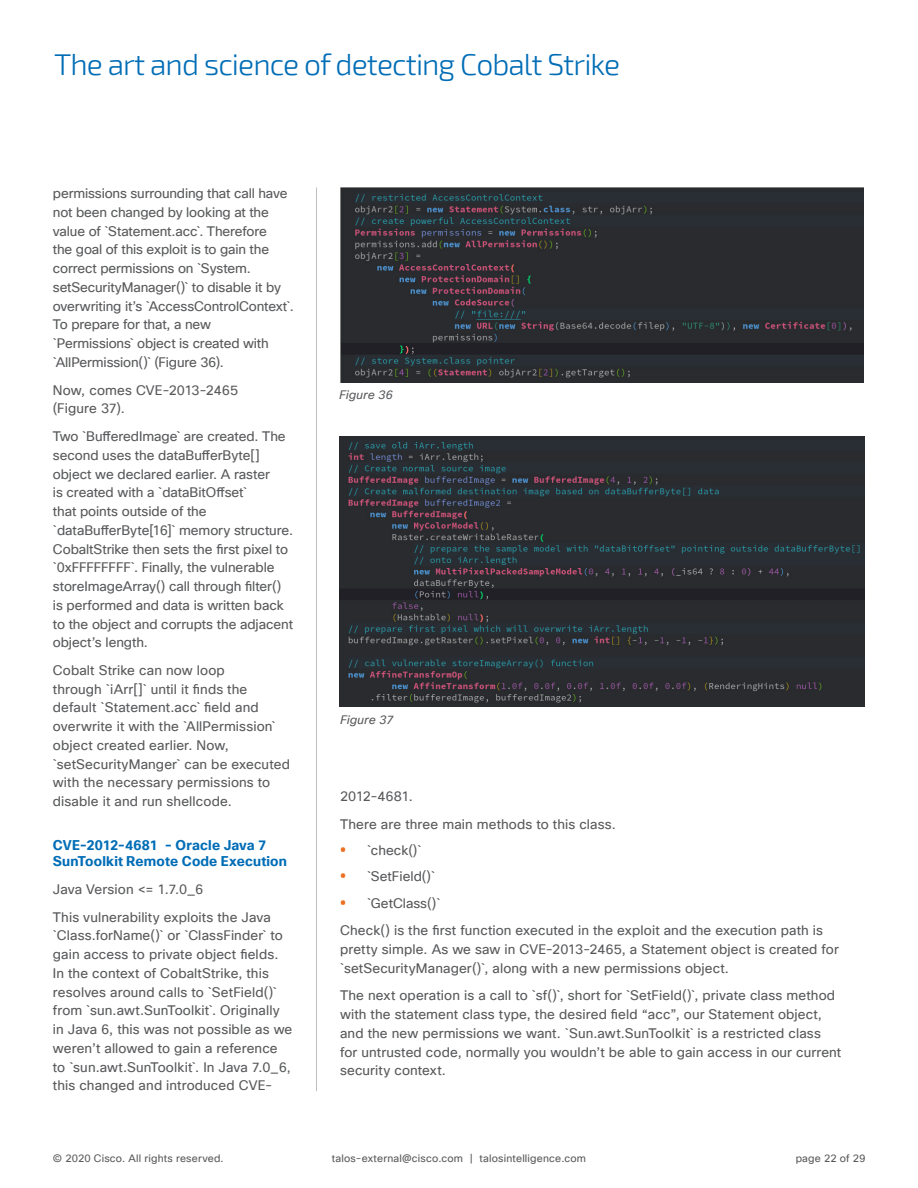
<style>
.page{position:relative;width:918px;height:1188px;background:#fff}
.page>*{position:absolute;margin:0;border:0;box-sizing:border-box;transform-origin:0 0}
.t1{font:300 30px "Exo 2";letter-spacing:-.03em;color:#006db6}
.t2{font:13.5px/18.8px "Cisco Sans TT";letter-spacing:.005em;color:#58595b}
.t3{font:700 13.5px/16.5px "Cisco Sans Global";letter-spacing:.015em;color:#006db6}
.t4{font:italic 12px "Cisco Sans TT";letter-spacing:.015em;color:#58595b}
.t5{font:10.5px "Cisco Sans TT";letter-spacing:.02em;color:#58595b}
.s1{font-family:"Noto Serif";font-weight:700;font-size:15px;color:#eb7024}
</style>
<div class="page">
<img style="left:340px;top:188px;width:524px;height:194px">
<img style="left:339px;top:437px;width:525px;height:270px">
<hr style="left:316px;top:188px;width:1px;height:903px;background:#bebebf">
<h1 class="t1" style="left:54px;top:47px;width:568px">The art and science of detecting Cobalt Strike</h1>
<p class="t2" style="left:53px;top:184px;width:242px">permissions surrounding that call have not been changed by looking at the value of `Statement.acc`. Therefore<br>the goal of this exploit is to gain the correct permissions on `System. setSecurityManager()` to disable it by overwriting it’s `AccessControlContext`.<br>To prepare for that, a new `Permissions` object is created with `AllPermission()` (Figure 36).</p>
<p class="t2" style="left:53px;top:381px;width:187px">Now, comes CVE-2013-2465 (Figure 37).</p>
<p class="t2" style="left:53px;top:427px;width:242px">Two `BufferedImage` are created. The second uses the dataBufferByte[] object we declared earlier. A raster<br>is created with a `dataBitOffset`<br>that points outside of the `dataBufferByte[16]` memory structure.<br>CobaltStrike then sets the first pixel to `0xFFFFFFFF`. Finally, the vulnerable storeImageArray() call through filter() is performed and data is written back to the object and corrupts the adjacent object’s length.</p>
<p class="t2" style="left:53px;top:661px;width:239px">Cobalt Strike can now loop<br>through `iArr[]` until it finds the default `Statement.acc` field and overwrite it with the `AllPermission` object created earlier. Now, `setSecurityManger` can be executed with the necessary permissions to disable it and run shellcode.</p>
<p class="t3" style="left:53px;top:837px;width:236px">CVE-2012-4681 - Oracle Java 7<br>SunToolkit Remote Code Execution</p>
<p class="t2" style="left:53px;top:876px;width:219px;line-height:27.6px">Java Version &lt;= 1.7.0_6<br>This vulnerability exploits the Java</p>
<p class="t2" style="left:53px;top:927px;width:241px">`Class.forName()` or `ClassFinder` to gain access to private object fields.<br>In the context of CobaltStrike, this resolves around calls to `SetField()` from `sun.awt.SunToolkit`. Originally in Java 6, this was not possible as we weren’t allowed to gain a reference to `sun.awt.SunToolkit`. In Java 7.0_6, this changed and introduced CVE-</p>
<p class="t4" style="left:339px;top:387px;width:55px">Figure 36</p>
<p class="t4" style="left:340px;top:712px;width:55px">Figure 37</p>
<p class="t2" style="left:340px;top:783px;width:277px;line-height:27.6px">2012-4681.<br>There are three main methods to this class.</p>
<p class="t2" style="left:340px;top:841px;width:83px"><span class="s1">•</span> `check()`</p>
<p class="t2" style="left:340px;top:868px;width:96px"><span class="s1">•</span> `SetField()`</p>
<p class="t2" style="left:340px;top:889px;width:485px;line-height:27.6px"><span class="s1">•</span> `GetClass()`<br>Check() is the first function executed in the exploit and the execution path is</p>
<p class="t2" style="left:340px;top:940px;width:500px">pretty simple. As we saw in CVE-2013-2465, a Statement object is created for `setSecurityManager()`, along with a new permissions object.</p>
<p class="t2" style="left:340px;top:987px;width:503px">The next operation is a call to `sf()`, short for `SetField()`, private class method with the statement class type, the desired field “acc”, our Statement object, and the new permissions we want. `Sun.awt.SunToolkit` is a restricted class for untrusted code, normally you wouldn’t be able to gain access in our current security context.</p>
<p class="t5" style="left:53px;top:1151px;width:172px">© 2020 Cisco. All rights reserved.</p>
<p class="t5" style="left:332px;top:1151px;width:256px">talos-external@cisco.com | talosintelligence.com</p>
<p class="t5" style="left:796px;top:1151px;width:71px">page 22 of 29</p>
</div>
